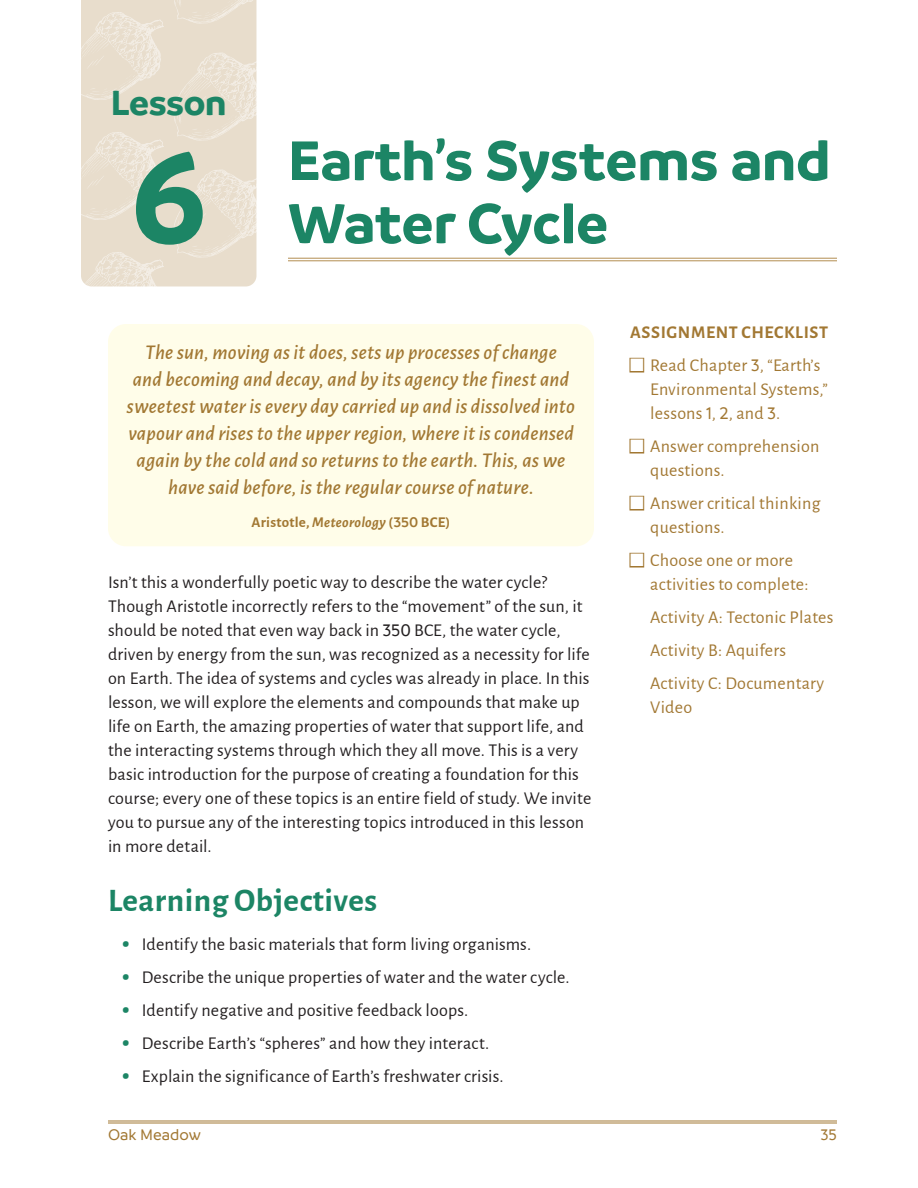
<style>
.page{position:relative;width:918px;height:1188px;background:#fff}
.page>*{position:absolute;margin:0;border:0;box-sizing:border-box;transform-origin:0 0}
.t1{font:700 133.5px "Branding";color:#1c8565}
.t2{font:700 60px "Branding";color:#1c8565}
.t3{font:700 37.5px "Branding";letter-spacing:-.01em;color:#1c8565}
.t4{font:700 33px "Alegreya Sans";letter-spacing:.015em;color:#1c8565}
.t5{font:italic 500 21px/27px "Alegreya Sans";letter-spacing:.005em;color:#a27833;text-align:center}
.t6{font:18px/24px "Alegreya Sans";letter-spacing:.005em;color:#231f20}
.t7{font:18px/24px "Alegreya Sans";letter-spacing:.015em;color:#a27833}
.t8{font:500 16.5px "Branding";color:#a27833}
.t9{font:700 15px "Alegreya Sans";letter-spacing:.015em;color:#a27833}
.s1{font-style:italic}
.s2{font-family:"Branding";font-weight:600}
.s3{font-family:"Branding";font-weight:500}
.s4{font-weight:700;font-size:33px;color:#1c8565}
.s5{font-weight:700}
</style>
<div class="page">
<div style="left:81px;top:0;width:176px;height:286px;background:#e8ddcc"></div>
<svg style="left:81px;top:12px;width:83px;height:88px;background:#eae0d0"></svg>
<svg style="left:81px;top:132px;width:83px;height:88px;background:#eae0d0"></svg>
<svg style="left:81px;top:252px;width:83px;height:35px;background:#ebe1d3"></svg>
<svg style="left:173px;top:170px;width:84px;height:88px;background:#e9e0d0"></svg>
<svg style="left:173px;top:53px;width:84px;height:88px;background:#e9e0d0"></svg>
<svg style="left:173px;top:0;width:84px;height:24px;background:#e9decf"></svg>
<hr style="left:288px;top:258px;width:549px;height:1px;background:#c2a474">
<hr style="left:288px;top:260px;width:549px;height:1px;background:#c2a474">
<hr style="left:108px;top:1121px;width:729px;height:1px;background:#a27833">
<hr style="left:108px;top:1123px;width:729px;height:1px;background:#a27833">
<div style="left:108px;top:324px;width:486px;height:222px;background:#fffde9;border-radius:18px"></div>
<h3 class="t3" style="left:111px;top:81px;width:117px">Lesson</h3>
<h1 class="t1" style="left:131px;top:122px;width:77px">6</h1>
<h2 class="t2" style="left:288px;top:126px;width:544px">Earth’s Systems and</h2>
<h2 class="t2" style="left:288px;top:189px;width:322px">Water Cycle</h2>
<p class="t5" style="left:127px;top:337px;width:450px">The sun, moving as it does, sets up processes of change<br>and becoming and decay, and by its agency the finest and sweetest water is every day carried up and is dissolved into vapour and rises to the upper region, where it is condensed again by the cold and so returns to the earth. This, as we have said before, is the regular course of nature.</p>
<p class="t9" style="left:252px;top:511px;width:200px">Aristotle, <span class="s1">Meteorology</span> (<span class="s2">350</span> BCE)</p>
<p class="t6" style="left:108px;top:570px;width:485px">Isn’t this a wonderfully poetic way to describe the water cycle?<br>Though Aristotle incorrectly refers to the “movement” of the sun, it should be noted that even way back in <span class="s3">350</span> BCE, the water cycle, driven by energy from the sun, was recognized as a necessity for life on Earth. The idea of systems and cycles was already in place. In this lesson, we will explore the elements and compounds that make up life on Earth, the amazing properties of water that support life, and the interacting systems through which they all move. This is a very basic introduction for the purpose of creating a foundation for this course; every one of these topics is an entire field of study. We invite you to pursue any of the interesting topics introduced in this lesson in more detail.</p>
<h3 class="t4" style="left:108px;top:876px;width:271px">Learning Objectives</h3>
<p class="t6" style="left:121px;top:931px;width:411px"><span class="s4">•</span> Identify the basic materials that form living organisms.</p>
<p class="t6" style="left:122px;top:964px;width:450px"><span class="s4">•</span> Describe the unique properties of water and the water cycle.</p>
<p class="t6" style="left:122px;top:997px;width:348px"><span class="s4">•</span> Identify negative and positive feedback loops.</p>
<p class="t6" style="left:122px;top:1030px;width:369px"><span class="s4">•</span> Describe Earth’s “spheres” and how they interact.</p>
<p class="t6" style="left:122px;top:1063px;width:384px"><span class="s4">•</span> Explain the significance of Earth’s freshwater crisis.</p>
<p class="t7" style="left:650px;top:315px;width:179px;line-height:33px;text-indent:-20px"><span class="s5">ASSIGNMENT CHECKLIST<br></span>Read Chapter <span class="s3">3</span>, “Earth’s</p>
<p class="t7" style="left:650px;top:377px;width:179px">Environmental Systems,” lessons <span class="s3">1</span>, <span class="s3">2</span>, and <span class="s3">3</span>.</p>
<p class="t7" style="left:650px;top:434px;width:171px">Answer comprehension questions.</p>
<p class="t7" style="left:650px;top:491px;width:172px">Answer critical thinking questions.</p>
<p class="t7" style="left:650px;top:548px;width:160px">Choose one or more activities to complete:</p>
<p class="t7" style="left:650px;top:600px;width:185px;line-height:33px">Activity A: Tectonic Plates<br>Activity B: Aquifers<br>Activity C: Documentary</p>
<p class="t7" style="left:650px;top:695px;width:44px">Video</p>
<p class="t8" style="left:108px;top:1126px;width:94px">Oak Meadow</p>
<p class="t8" style="left:820px;top:1126px;width:18px">35</p>
</div>
